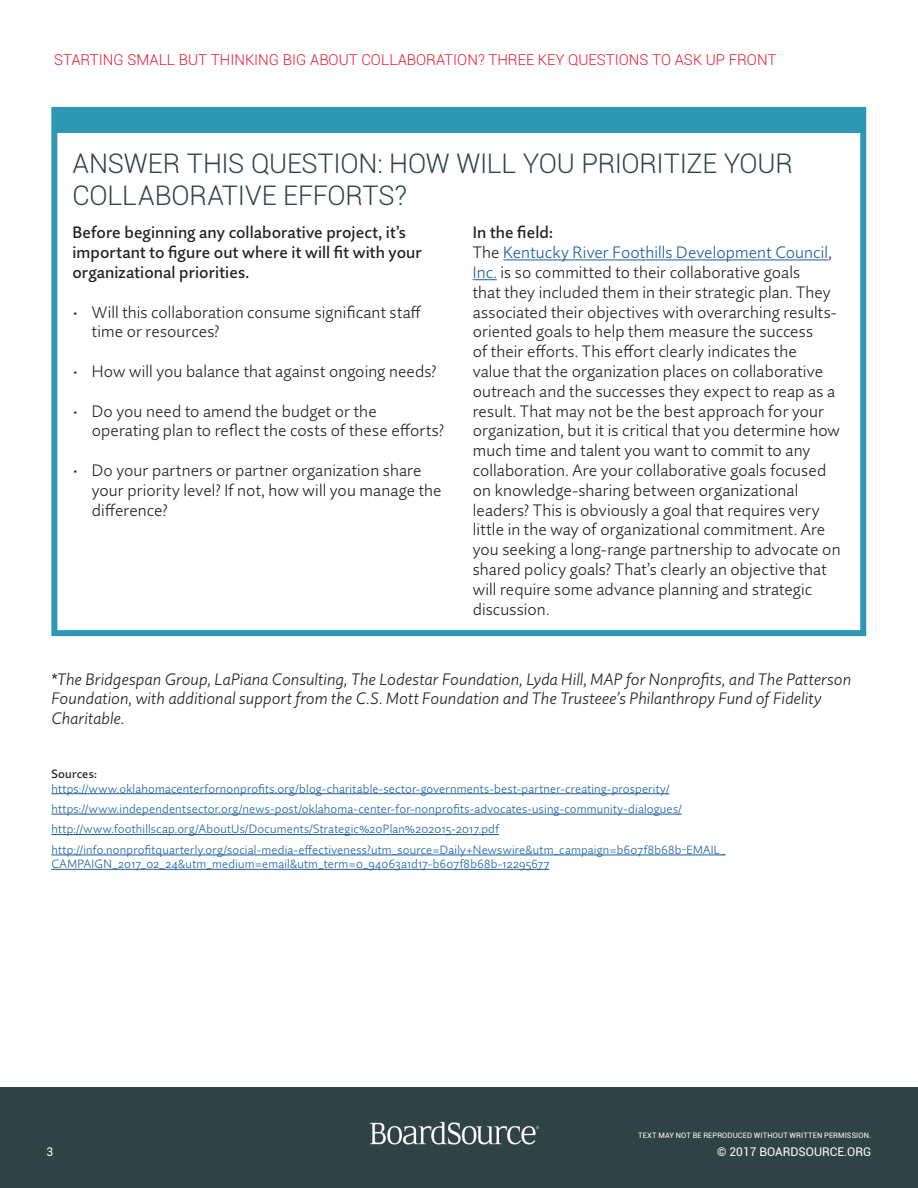
<style>
.page{position:relative;width:918px;height:1188px;background:#fff}
.page>*{position:absolute;margin:0;border:0;box-sizing:border-box;transform-origin:0 0}
.t1{font:300 27px/32.4px "Roboto";letter-spacing:-.005em;color:#2f4246}
.t2{font:300 16.5px/19.8px "Quire Sans Pro";letter-spacing:.005em;color:#231f20}
.t3{font:italic 300 16.5px/19.8px "Quire Sans Pro";color:#231f20}
.t4{font:500 16.5px/19.8px "Quire Sans Pro";letter-spacing:.005em;color:#231f20}
.t5{font:300 15px "Roboto";color:#e91938}
.t6{font:300 12px/14.4px "Quire Sans Pro";letter-spacing:.015em;color:#175d9e}
.t7{font:12px "Roboto";color:#fff}
.t8{font:500 12px "Quire Sans Pro";letter-spacing:.015em;color:#231f20}
.t9{font:7.5px "Roboto";letter-spacing:.015em;color:#fff}
.s1{color:#175d9e}
</style>
<div class="page">
<div style="left:0;top:1087px;width:918px;height:101px;background:#2f4246"></div>
<img style="left:369px;top:1121px;width:171px;height:23px">
<div style="left:54px;top:112px;width:810px;height:20px;background:#2e97b4"></div>
<div style="left:51px;top:107px;width:815px;height:529px;border:6px solid #2e97b4"></div>
<hr style="left:503px;top:260px;width:325px;height:1px;background:#175d9e">
<svg style="left:473px;top:279px;width:24px;height:1px"></svg>
<hr style="left:51px;top:793px;width:618px;height:1px;background:#175d9e">
<hr style="left:51px;top:814px;width:631px;height:1px;background:#175d9e">
<hr style="left:51px;top:834px;width:448px;height:1px;background:#175d9e">
<hr style="left:51px;top:855px;width:674px;height:1px;background:#175d9e">
<hr style="left:51px;top:869px;width:498px;height:1px;background:#175d9e">
<p class="t5" style="left:54px;top:50px;width:724px">STARTING SMALL BUT THINKING BIG ABOUT COLLABORATION? THREE KEY QUESTIONS TO ASK UP FRONT</p>
<p class="t1" style="left:72px;top:146px;width:722px">ANSWER THIS QUESTION: HOW WILL YOU PRIORITIZE YOUR<br>COLLABORATIVE EFFORTS?</p>
<p class="t4" style="left:72px;top:223px;width:351px">Before beginning any collaborative project, it’s important to figure out where it will fit with your organizational priorities.</p>
<p class="t2" style="left:92px;top:302px;width:331px;text-indent:-20px">• Will this collaboration consume significant staff time or resources?</p>
<p class="t2" style="left:72px;top:361px;width:366px">• How will you balance that against ongoing needs?</p>
<p class="t2" style="left:92px;top:401px;width:354px;text-indent:-20px">• Do you need to amend the budget or the operating plan to reflect the costs of these efforts?</p>
<p class="t2" style="left:92px;top:460px;width:351px;text-indent:-20px">• Do your partners or partner organization share your priority level? If not, how will you manage the difference?</p>
<p class="t4" style="left:473px;top:223px;width:82px">In the field:</p>
<p class="t2" style="left:473px;top:242px;width:369px">The <span class="s1">Kentucky River Foothills Development Council</span>, <span class="s1">Inc.</span> is so committed to their collaborative goals<br>that they included them in their strategic plan. They associated their objectives with overarching results&shy;oriented goals to help them measure the success<br>of their efforts. This effort clearly indicates the<br>value that the organization places on collaborative outreach and the successes they expect to reap as a result. That may not be the best approach for your organization, but it is critical that you determine how much time and talent you want to commit to any collaboration. Are your collaborative goals focused on knowledge-sharing between organizational leaders? This is obviously a goal that requires very little in the way of organizational commitment. Are you seeking a long-range partnership to advocate on shared policy goals? That’s clearly an objective that will require some advance planning and strategic discussion.</p>
<p class="t3" style="left:51px;top:669px;width:801px">*The Bridgespan Group, LaPiana Consulting, The Lodestar Foundation, Lyda Hill, MAP for Nonprofits, and The Patterson<br>Foundation, with additional support from the C.S. Mott Foundation and The Trusteee’s Philanthropy Fund of Fidelity<br>Charitable.</p>
<p class="t8" style="left:51px;top:766px;width:47px">Sources:</p>
<p class="t6" style="left:51px;top:781px;width:620px">https://www.oklahomacenterfornonprofits.org/blog-charitable-sector-governments-best-partner-creating-prosperity/</p>
<p class="t6" style="left:51px;top:801px;width:632px">https://www.independentsector.org/news-post/oklahoma-center-for-nonprofits-advocates-using-community-dialogues/</p>
<p class="t6" style="left:51px;top:822px;width:449px">http://www.foothillscap.org/AboutUs/Documents/Strategic%20Plan%202015-2017.pdf</p>
<p class="t6" style="left:51px;top:842px;width:676px">http://info.nonprofitquarterly.org/social-media-effectiveness?utm_source=Daily+Newswire&amp;utm_campaign=b607f8b68b-EMAIL_<br>CAMPAIGN_2017_02_24&amp;utm_medium=email&amp;utm_term=0_94063a1d17-b607f8b68b-12295677</p>
<p class="t7" style="left:46px;top:1144px;width:8px">3</p>
<p class="t9" style="left:638px;top:1131px;width:235px">TEXT MAY NOT BE REPRODUCED WITHOUT WRITTEN PERMISSION.</p>
<p class="t7" style="left:717px;top:1144px;width:156px">© 2017 BOARDSOURCE.ORG</p>
</div>
